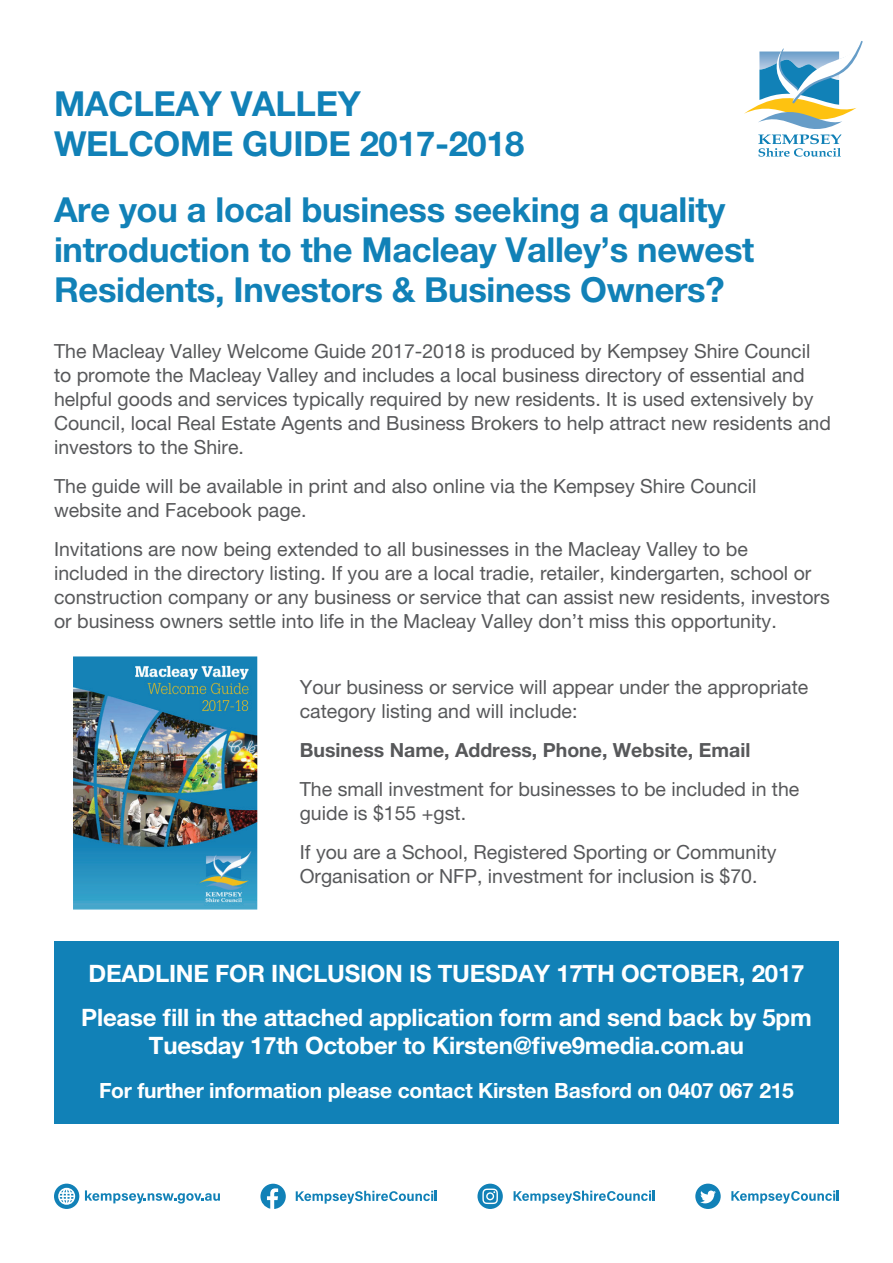
<style>
.page{position:relative;width:893px;height:1263px;background:#fff}
.page>*{position:absolute;margin:0;border:0;box-sizing:border-box;transform-origin:0 0}
.t1{font:700 34.5px/40.3px "Helvetica Neue LT Pro";letter-spacing:-.01em;color:#1181b7}
.t2{font:700 24px/43.8px "Helvetica Neue LT Pro";letter-spacing:-.01em;color:#fff}
.t3{font:700 21px "Helvetica Neue LT Pro";letter-spacing:-.01em;color:#fff}
.t4{font:19.5px/24px "Helvetica Neue LT Pro";color:#57585a}
.t5{font:700 19.5px "Helvetica Neue LT Pro";color:#57585a}
</style>
<div class="page">
<svg style="left:744px;top:41px;width:119px;height:116px"></svg>
<svg style="left:260px;top:1184px;width:26px;height:25px"></svg>
<svg style="left:296px;top:1191px;width:141px;height:13px"></svg>
<svg style="left:514px;top:1190px;width:141px;height:14px"></svg>
<svg style="left:477px;top:1184px;width:26px;height:25px"></svg>
<svg style="left:731px;top:1190px;width:108px;height:13px"></svg>
<svg style="left:695px;top:1183px;width:26px;height:26px"></svg>
<svg style="left:85px;top:1190px;width:135px;height:13px"></svg>
<svg style="left:54px;top:1183px;width:25px;height:26px"></svg>
<svg style="left:58px;top:1188px;width:17px;height:17px"></svg>
<div style="left:54px;top:941px;width:785px;height:182px;background:#1181b7"></div>
<img style="left:73px;top:656px;width:184px;height:253px">
<h1 class="t1" style="left:54px;top:82px;width:472px">MACLEAY VALLEY<br>WELCOME GUIDE 2017-2018</h1>
<h1 class="t1" style="left:54px;top:188px;width:702px">Are you a local business seeking a quality introduction to the Macleay Valley’s newest<br>Residents, Investors &amp; Business Owners?</h1>
<p class="t4" style="left:54px;top:339px;width:778px">The Macleay Valley Welcome Guide 2017-2018 is produced by Kempsey Shire Council to promote the Macleay Valley and includes a local business directory of essential and helpful goods and services typically required by new residents. It is used extensively by Council, local Real Estate Agents and Business Brokers to help attract new residents and investors to the Shire.</p>
<p class="t4" style="left:54px;top:474px;width:704px">The guide will be available in print and also online via the Kempsey Shire Council website and Facebook page.</p>
<p class="t4" style="left:54px;top:537px;width:777px">Invitations are now being extended to all businesses in the Macleay Valley to be<br>included in the directory listing. If you are a local tradie, retailer, kindergarten, school or construction company or any business or service that can assist new residents, investors or business owners settle into life in the Macleay Valley don’t miss this opportunity.</p>
<p class="t4" style="left:300px;top:675px;width:510px">Your business or service will appear under the appropriate category listing and will include:</p>
<p class="t5" style="left:300px;top:738px;width:452px">Business Name, Address, Phone, Website, Email</p>
<p class="t4" style="left:300px;top:777px;width:501px">The small investment for businesses to be included in the guide is $155 +gst.</p>
<p class="t4" style="left:300px;top:840px;width:478px">If you are a School, Registered Sporting or Community<br>Organisation or NFP, investment for inclusion is $70.</p>
<p class="t2" style="left:81px;top:951px;width:732px">DEADLINE FOR INCLUSION IS TUESDAY 17TH OCTOBER, 2017<br>Please fill in the attached application form and send back by 5pm</p>
<p class="t2" style="left:149px;top:1023px;width:597px">Tuesday 17th October to Kirsten@five9media.com.au</p>
<p class="t3" style="left:99px;top:1077px;width:696px">For further information please contact Kirsten Basford on 0407 067 215</p>
</div>
